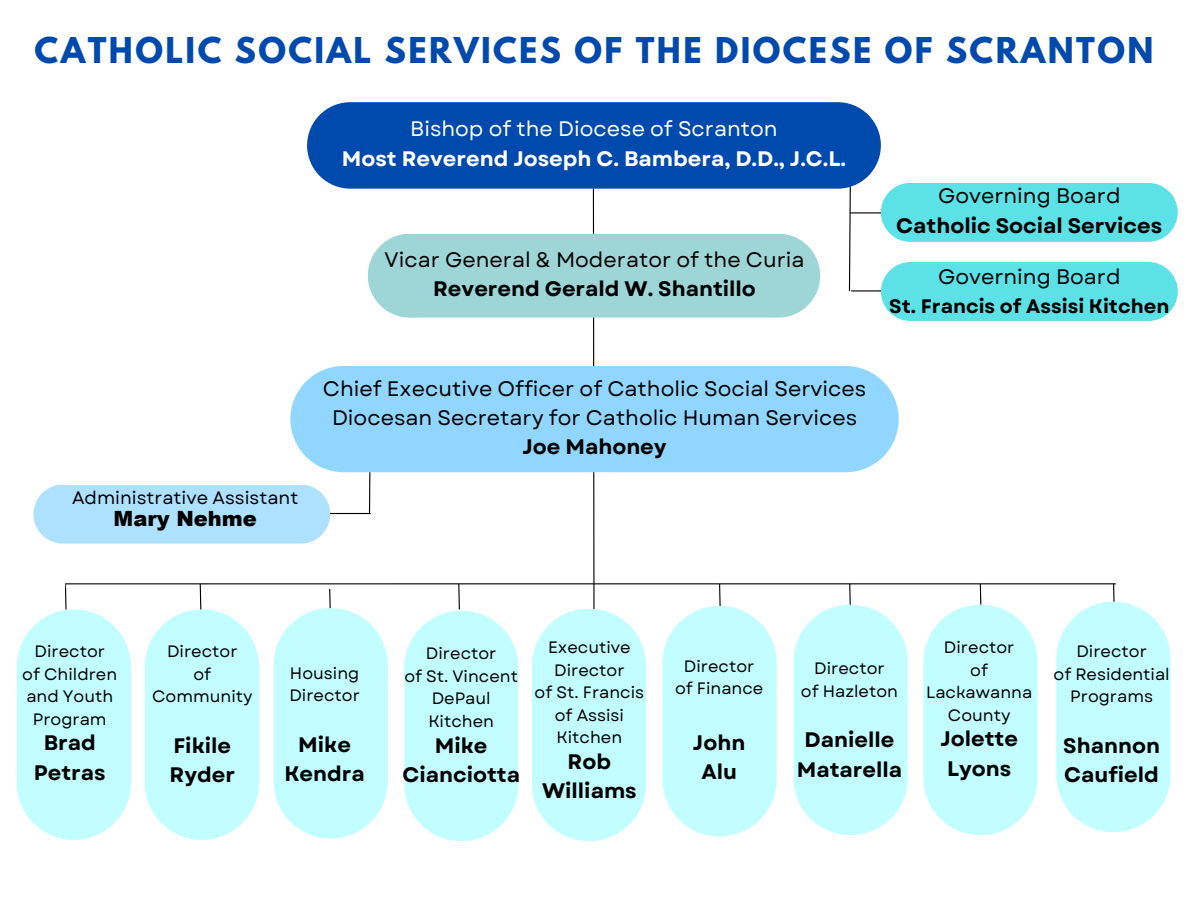
<style>
.page{position:relative;width:1188px;height:918px;background:#fff}
.page>*{position:absolute;margin:0;border:0;box-sizing:border-box;transform-origin:0 0}
.t1{font:700 31.5px "League Spartan";letter-spacing:.075em;color:#004aad}
.t2{font:21px/29.2px "Garet";color:#000;text-align:center}
.t3{font:700 21px/29.2px "Garet";color:#000;text-align:center}
.t4{font:700 21px/29.2px "Garet";color:#fff;text-align:center}
.t5{font:900 21px "Arial";color:#000}
.t6{font:700 19.5px "Garet";color:#000}
.t7{font:18px "Garet";color:#000}
.t8{font:16.5px/22.5px "Garet";color:#000;text-align:center}
.s1{font-weight:400}
.s2{font-weight:700}
</style>
<div class="page">
<hr style="left:1px;top:583px;width:1168px;height:1px;background:#000">
<svg style="left:848px;top:189px;width:4px;height:102px"></svg>
<hr style="left:850px;top:212px;width:226px;height:1px;background:#000">
<div style="left:307px;top:102px;width:574px;height:87px;background:#004aad"></div>
<hr style="left:144px;top:513px;width:227px;height:1px;background:#000">
<svg style="left:290px;top:366px;width:609px;height:106px;background:#a0dcff"></svg>
<div style="left:881px;top:183px;width:297px;height:59px;background:#5ce1e6;border-radius:29px"></div>
<hr style="left:851px;top:290px;width:226px;height:2px;background:#000">
<div style="left:881px;top:262px;width:297px;height:59px;background:#5ce1e6;border-radius:29px"></div>
<div style="left:33px;top:485px;width:297px;height:59px;background:#ade1ff;border-radius:29px"></div>
<div style="left:17px;top:609px;width:114px;height:231px;background:#c2fdff;border-radius:57px"></div>
<svg style="left:849px;top:583px;width:2px;height:22px"></svg>
<svg style="left:979px;top:583px;width:3px;height:22px"></svg>
<svg style="left:329px;top:588px;width:2px;height:20px"></svg>
<svg style="left:368px;top:188px;width:452px;height:451px"></svg>
<div style="left:145px;top:609px;width:114px;height:231px;background:#c2fdff;border-radius:57px"></div>
<div style="left:532px;top:609px;width:114px;height:232px;background:#c2fdff;border-radius:57px"></div>
<div style="left:663px;top:606px;width:114px;height:230px;background:#c2fdff;border-radius:57px"></div>
<div style="left:794px;top:605px;width:114px;height:230px;background:#c2fdff;border-radius:57px"></div>
<div style="left:923px;top:605px;width:115px;height:230px;background:#c2fdff;border-radius:57px"></div>
<div style="left:1056px;top:602px;width:115px;height:230px;background:#c2fdff;border-radius:57px"></div>
<svg style="left:199px;top:583px;width:3px;height:27px"></svg>
<svg style="left:1px;top:583px;width:66px;height:31px"></svg>
<div style="left:274px;top:608px;width:114px;height:231px;background:#c2fdff;border-radius:57px"></div>
<div style="left:404px;top:611px;width:114px;height:230px;background:#c2fdff;border-radius:57px"></div>
<svg style="left:1112px;top:583px;width:57px;height:28px"></svg>
<h1 class="t1" style="left:35px;top:35px;width:1120px">CATHOLIC SOCIAL SERVICES OF THE DIOCESE OF SCRANTON</h1>
<h3 class="t4" style="left:342px;top:115px;width:506px"><span class="s1">Bishop of the Diocese of Scranton<br></span>Most Reverend Joseph C. Bambera, D.D., J.C.L.</h3>
<h3 class="t2" style="left:385px;top:245px;width:421px">Vicar General &amp; Moderator of the Curia<br><span class="s2">Reverend Gerald W. Shantillo</span></h3>
<h3 class="t3" style="left:896px;top:181px;width:268px"><span class="s1">Governing Board<br></span>Catholic Social Services</h3>
<h3 class="t2" style="left:938px;top:262px;width:184px">Governing Board</h3>
<h3 class="t6" style="left:889px;top:292px;width:282px">St. Francis of Assisi Kitchen</h3>
<p class="t7" style="left:72px;top:485px;width:228px">Administrative Assistant</p>
<p class="t5" style="left:114px;top:504px;width:145px">Mary Nehme</p>
<h3 class="t2" style="left:323px;top:374px;width:545px">Chief Executive Officer of Catholic Social Services<br>Diocesan Secretary for Catholic Human Services<br><span class="s2">Joe Mahoney</span></h3>
<p class="t8" style="left:35px;top:640px;width:72px">Director</p>
<p class="t8" style="left:22px;top:663px;width:96px">of Children</p>
<h2 class="t8" style="left:26px;top:685px;width:88px">and Youth</h2>
<p class="t8" style="left:33px;top:708px;width:75px">Program</p>
<p class="t3" style="left:44px;top:729px;width:54px">Brad</p>
<p class="t3" style="left:34px;top:758px;width:73px">Petras</p>
<p class="t8" style="left:167px;top:640px;width:72px">Director</p>
<p class="t8" style="left:193px;top:663px;width:19px">of</p>
<p class="t8" style="left:152px;top:685px;width:102px">Community</p>
<p class="t3" style="left:170px;top:731px;width:67px;text-align:left">Fikile<br>Ryder</p>
<p class="t8" style="left:289px;top:662px;width:72px;text-align:left">Housing<br>Director</p>
<h2 class="t3" style="left:284px;top:730px;width:82px">Mike<br>Kendra</h2>
<p class="t8" style="left:426px;top:642px;width:72px">Director</p>
<p class="t8" style="left:404px;top:665px;width:115px">of St. Vincent</p>
<p class="t8" style="left:432px;top:687px;width:61px">DePaul</p>
<p class="t8" style="left:428px;top:710px;width:67px">Kitchen</p>
<p class="t3" style="left:435px;top:731px;width:54px">Mike</p>
<p class="t3" style="left:402px;top:760px;width:119px">Cianciotta</p>
<p class="t8" style="left:548px;top:636px;width:84px">Executive<br>Director</p>
<p class="t8" style="left:535px;top:681px;width:111px">of St. Francis</p>
<p class="t8" style="left:555px;top:704px;width:71px;text-align:left">of Assisi<br>Kitchen</p>
<p class="t3" style="left:568px;top:747px;width:45px">Rob</p>
<p class="t3" style="left:542px;top:776px;width:96px">Williams</p>
<p class="t8" style="left:684px;top:655px;width:72px">Director</p>
<h2 class="t8" style="left:675px;top:677px;width:90px">of Finance</h2>
<p class="t3" style="left:693px;top:728px;width:54px">John<br>Alu</p>
<p class="t8" style="left:814px;top:657px;width:72px">Director</p>
<p class="t8" style="left:801px;top:680px;width:99px">of Hazleton</p>
<p class="t3" style="left:797px;top:725px;width:107px">Danielle<br>Matarella</p>
<p class="t8" style="left:944px;top:636px;width:72px">Director</p>
<p class="t8" style="left:926px;top:659px;width:108px">of<br>Lackawanna<br>County</p>
<p class="t3" style="left:940px;top:725px;width:79px">Jolette</p>
<p class="t3" style="left:947px;top:754px;width:66px">Lyons</p>
<h2 class="t8" style="left:1076px;top:640px;width:72px">Director</h2>
<p class="t8" style="left:1054px;top:663px;width:118px">of Residential<br>Programs</p>
<h2 class="t3" style="left:1063px;top:731px;width:98px;text-align:left">Shannon<br>Caufield</h2>
</div>
